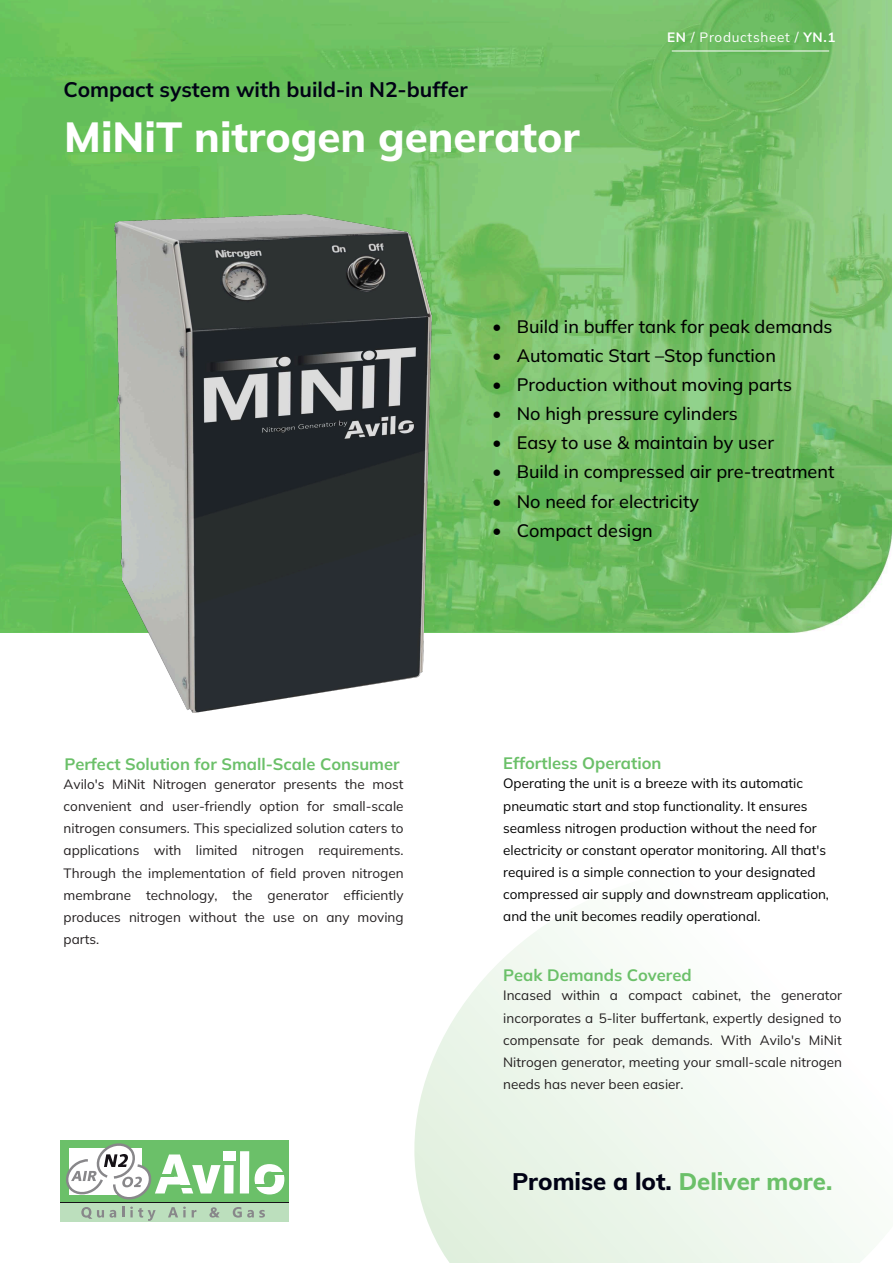
<style>
.page{position:relative;width:893px;height:1263px;background:#fff}
.page>*{position:absolute;margin:0;border:0;box-sizing:border-box;transform-origin:0 0}
.t1{font:800 42px "Mulish";color:#fff}
.t2{font:800 24px "Muli";color:#010215}
.t3{font:700 21px "Mulish";color:#010215}
.t4{font:500 18px "Mulish";color:#000}
.t5{font:700 16.5px "Mulish";color:#6bc069}
.t6{font:700 16.5px "Mulish";color:#6bc069}
.t7{font:13.5px/22.2px "Mulish";color:#231f20;text-align:justify}
.t8{font:13.5px/22.2px "Mulish";color:#000}
.t9{font:13.5px/22.2px "Mulish";color:#231f20;text-align:justify}
.t10{font:13.5px "Mulish";letter-spacing:.05em;color:#fff}
.s1{font-weight:700}
.s2{font-family:"Muli";font-weight:700}
.s3{font-family:"Muli"}
.s4{font-style:inherit}
.s5{color:#6bc069}
</style>
<div class="page">
<img style="left:0;top:0;width:891px;height:632px">
<svg style="left:414px;top:916px;width:452px;height:347px"></svg>
<hr style="left:671px;top:51px;width:158px;height:1px;background:#fff">
<div style="left:61px;top:1140px;width:228px;height:82px;background:#6bc069"></div>
<div style="left:61px;top:1202px;width:228px;height:20px;background:#bcdfbd"></div>
<hr style="left:61px;top:1202px;width:228px;height:1px;background:#161217">
<div style="left:224px;top:1165px;width:9px;height:28px;background:#fff"></div>
<div style="left:223px;top:1151px;width:12px;height:9px;background:#fff"></div>
<div style="left:240px;top:1151px;width:9px;height:42px;background:#fff"></div>
<svg style="left:254px;top:1164px;width:30px;height:30px"></svg>
<hr style="left:269px;top:1171px;width:16px;height:3px;background:#6bc069">
<hr style="left:254px;top:1184px;width:15px;height:3px;background:#6bc069">
<svg style="left:66px;top:1143px;width:154px;height:78px"></svg>
<svg style="left:233px;top:1207px;width:32px;height:10px"></svg>
<img style="left:115px;top:215px;width:317px;height:497px">
<h3 class="t3" style="left:63px;top:75px;width:405px">Compact system with build-in N2-buffer</h3>
<h1 class="t1" style="left:64px;top:108px;width:517px">MiNiT nitrogen generator</h1>
<p class="t10" style="left:667px;top:28px;width:170px"><span class="s1">E</span><span class="s2">N</span> <span class="s3">/</span> <span class="s4">Pr</span>oductsheet <span class="s3">/</span> <span class="s1">YN</span><span class="s2">.1</span></p>
<p class="t5" style="left:64px;top:752px;width:336px">Perfect Solution for Small-Scale Consumer</p>
<p class="t7" style="left:64px;top:772px;width:341px">Avilo's MiNit Nitrogen generator presents the most convenient and user-friendly option for small-scale nitrogen consumers. This specialized solution caters to applications with limited nitrogen requirements.<br>Through the implementation of field proven nitrogen membrane technology, the generator efficiently produces nitrogen without the use on any moving parts<span class="s4">.</span></p>
<h3 class="t4" style="left:492px;top:314px;width:341px">• Build in buffer tank for peak demands</h3>
<h3 class="t4" style="left:492px;top:343px;width:285px">• Automatic Start –Stop function</h3>
<h3 class="t4" style="left:492px;top:372px;width:301px">• Production without moving parts</h3>
<h3 class="t4" style="left:492px;top:401px;width:247px">• No high pressure cylinders</h3>
<h3 class="t4" style="left:492px;top:431px;width:283px">• Easy to use &amp; maintain by user</h3>
<h3 class="t4" style="left:492px;top:460px;width:343px">• Build in compressed air pre-treatment</h3>
<h3 class="t4" style="left:492px;top:489px;width:208px">• No need for electricity</h3>
<h3 class="t4" style="left:492px;top:518px;width:162px">• Compact design</h3>
<p class="t5" style="left:503px;top:752px;width:160px">Effortless Operation</p>
<p class="t8" style="left:503px;top:772px;width:327px">Operating the unit is a breeze with its automatic pneumatic start and stop functionality. It ensures seamless nitrogen production without the need for electricity or constant operator monitoring. All that's required is a simple connection to your designated compressed air supply and downstream application, and the unit becomes readily operational.</p>
<p class="t6" style="left:503px;top:964px;width:190px">Peak Demands Covered</p>
<p class="t9" style="left:503px;top:984px;width:340px">Incased within a compact cabinet, the generator incorporates a 5-liter buffertank, expertly designed to compensate for peak demands. With Avilo's MiNit Nitrogen generator, meeting your small-scale nitrogen needs has never been easier.</p>
<h2 class="t2" style="left:512px;top:1164px;width:321px">Promise a lot. <span class="s5">Deliver more.</span></h2>
</div>
